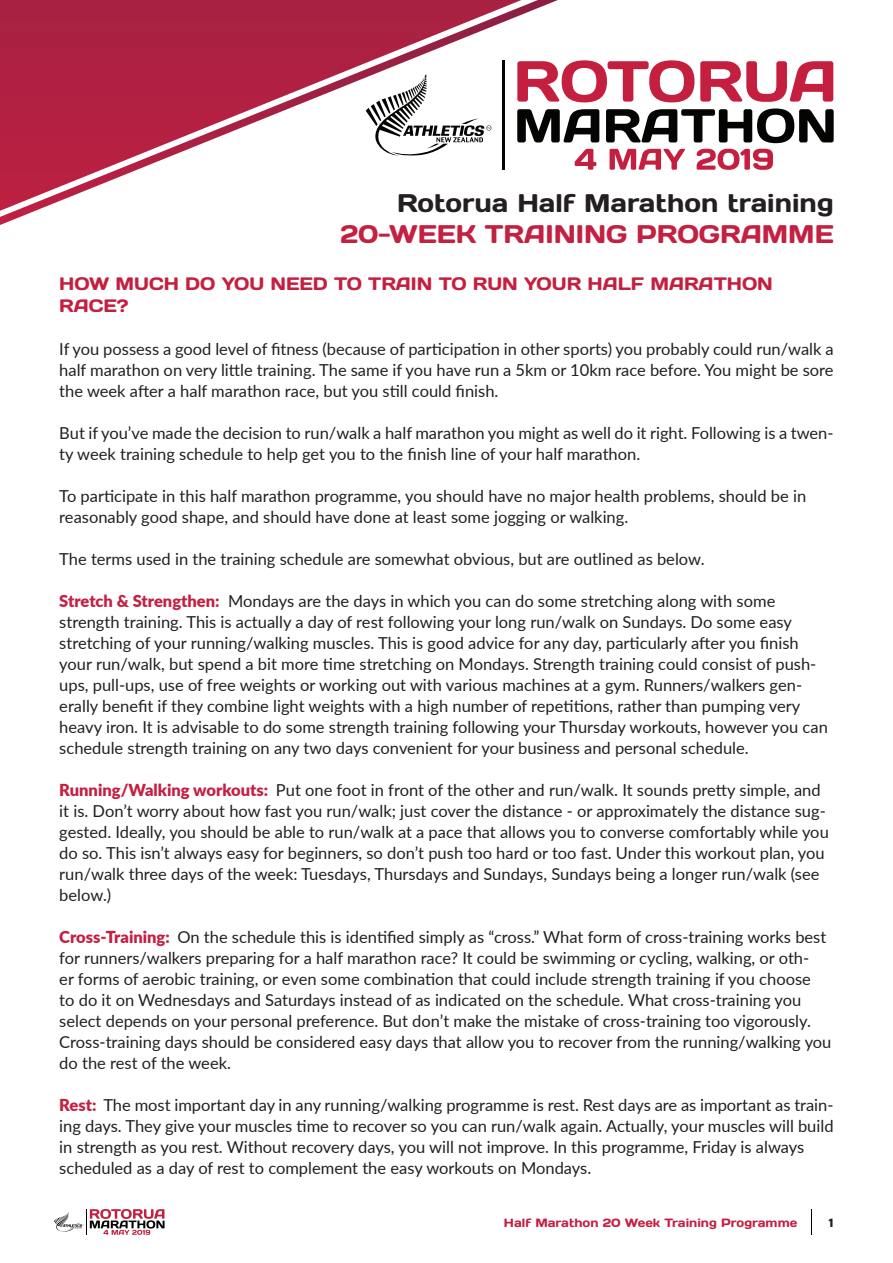
<style>
.page{position:relative;width:893px;height:1263px;background:#fff}
.page>*{position:absolute;margin:0;border:0;box-sizing:border-box;transform-origin:0 0}
.t1{font:25.5px "Days";color:#231f20}
.t2{font:25.5px "Days";color:#c32042}
.t3{font:18px/21.6px "Days";color:#c51f40}
.t4{font:16.5px/21px "Lato";color:#231f20}
.t5{font:12px "Days";color:#c32042}
.t6{font:12px "Days";color:#231f20}
.s1{font-weight:900;color:#c32042}
</style>
<div class="page">
<svg style="left:782px;top:61px;width:51px;height:41px"></svg>
<svg style="left:782px;top:109px;width:52px;height:34px"></svg>
<svg style="left:0;top:0;width:782px;height:225px"></svg>
<svg style="left:54px;top:1209px;width:111px;height:26px"></svg>
<p class="t1" style="left:397px;top:187px;width:438px">Rotorua Half Marathon training</p>
<p class="t2" style="left:340px;top:218px;width:495px">20-WEEK TRAINING PROGRAMME</p>
<p class="t3" style="left:59px;top:272px;width:715px">HOW MUCH DO YOU NEED TO TRAIN TO RUN YOUR HALF MARATHON<br>RACE?</p>
<p class="t4" style="left:59px;top:337px;width:776px;text-align:justify">If you possess a good level of fitness (because of participation in other sports) you probably could run/walk a half marathon on very little training. The same if you have run a 5km or 10km race before. You might be sore the week after a half marathon race, but you still could finish.</p>
<p class="t4" style="left:59px;top:421px;width:776px">But if you’ve made the decision to run/walk a half marathon you might as well do it right. Following is a twen&shy;ty week training schedule to help get you to the finish line of your half marathon.</p>
<p class="t4" style="left:59px;top:484px;width:748px">To participate in this half marathon programme, you should have no major health problems, should be in reasonably good shape, and should have done at least some jogging or walking.</p>
<p class="t4" style="left:59px;top:547px;width:647px">The terms used in the training schedule are somewhat obvious, but are outlined as below.</p>
<p class="t4" style="left:59px;top:589px;width:770px"><span class="s1">Stretch &amp; Strengthen:</span> Mondays are the days in which you can do some stretching along with some strength training. This is actually a day of rest following your long run/walk on Sundays. Do some easy stretching of your running/walking muscles. This is good advice for any day, particularly after you finish your run/walk, but spend a bit more time stretching on Mondays. Strength training could consist of push&shy;ups, pull-ups, use of free weights or working out with various machines at a gym. Runners/walkers gen&shy;erally benefit if they combine light weights with a high number of repetitions, rather than pumping very heavy iron. It is advisable to do some strength training following your Thursday workouts, however you can schedule strength training on any two days convenient for your business and personal schedule.</p>
<p class="t4" style="left:59px;top:778px;width:771px"><span class="s1">Running/Walking workouts:</span> Put one foot in front of the other and run/walk. It sounds pretty simple, and it is. Don’t worry about how fast you run/walk; just cover the distance - or approximately the distance sug&shy;gested. Ideally, you should be able to run/walk at a pace that allows you to converse comfortably while you do so. This isn’t always easy for beginners, so don’t push too hard or too fast. Under this workout plan, you run/walk three days of the week: Tuesdays, Thursdays and Sundays, Sundays being a longer run/walk (see below.)</p>
<p class="t4" style="left:59px;top:925px;width:774px"><span class="s1">Cross-Training:</span> On the schedule this is identified simply as “cross.” What form of cross-training works best for runners/walkers preparing for a half marathon race? It could be swimming or cycling, walking, or oth-<br>er forms of aerobic training, or even some combination that could include strength training if you choose<br>to do it on Wednesdays and Saturdays instead of as indicated on the schedule. What cross-training you select depends on your personal preference. But don’t make the mistake of cross-training too vigorously.<br>Cross-training days should be considered easy days that allow you to recover from the running/walking you do the rest of the week.</p>
<p class="t4" style="left:59px;top:1093px;width:776px"><span class="s1">Rest:</span> The most important day in any running/walking programme is rest. Rest days are as important as train&shy;ing days. They give your muscles time to recover so you can run/walk again. Actually, your muscles will build in strength as you rest. Without recovery days, you will not improve. In this programme, Friday is always scheduled as a day of rest to complement the easy workouts on Mondays.</p>
<p class="t5" style="left:504px;top:1215px;width:295px">Half Marathon 20 Week Training Programme</p>
<p class="t6" style="left:829px;top:1215px;width:6px">1</p>
</div>
